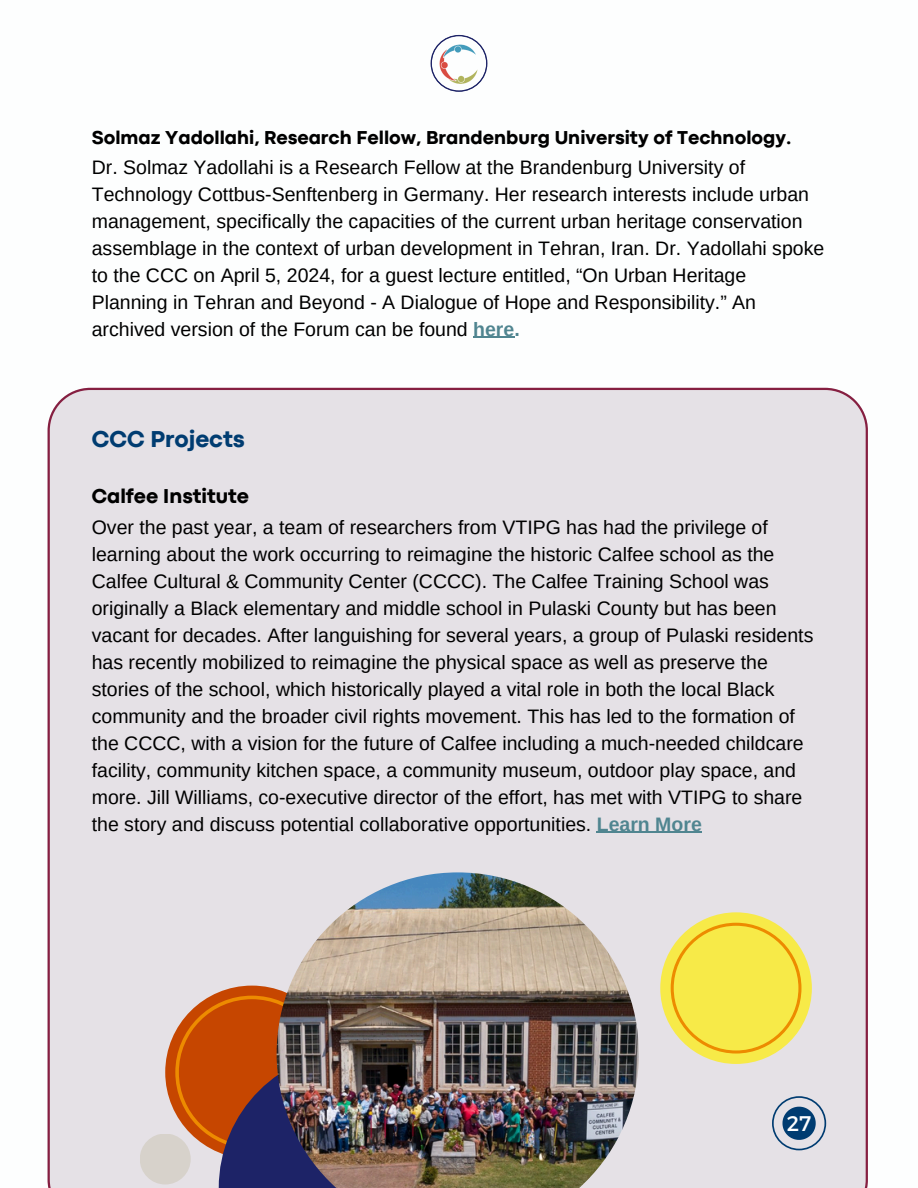
<style>
.page{position:relative;width:918px;height:1188px;background:#fff}
.page>*{position:absolute;margin:0;border:0;box-sizing:border-box;transform-origin:0 0}
.t1{font:800 24px "Codec Pro";color:#003c71}
.t2{font:21.15px "Montserrat";color:#fdfefe}
.t3{font:800 21px "Codec Pro";color:#000}
.t4{font:19.5px/27px "Arimo";color:#000}
.t5{font:800 19.5px "Codec Pro";color:#000}
.s1{font-weight:700;color:#508590}
</style>
<div class="page">
<div style="left:48px;top:388px;width:820px;height:800px;background:#e5e1e6"></div>
<div style="left:660px;top:912px;width:152px;height:152px;background:#f7ea48;border-radius:50%"></div>
<svg style="left:772px;top:1096px;width:54px;height:54px;background:#8ba0b8"></svg>
<div style="left:165px;top:986px;width:174px;height:173px;background:#c64600;border-radius:50%"></div>
<svg style="left:175px;top:996px;width:102px;height:153px"></svg>
<svg style="left:219px;top:1050px;width:58px;height:138px;fill:#1d2367"></svg>
<hr style="left:473px;top:337px;width:41px;height:1px;background:#508590">
<hr style="left:597px;top:832px;width:105px;height:1px;background:#508590">
<svg style="left:671px;top:923px;width:130px;height:130px"></svg>
<div style="left:140px;top:1134px;width:51px;height:51px;background:#d7d2cb;border-radius:50%"></div>
<svg style="left:431px;top:35px;width:56px;height:57px"></svg>
<img style="left:277px;top:872px;width:362px;height:316px">
<p class="t5" style="left:92px;top:131px;width:701px">Solmaz Yadollahi, Research Fellow, Brandenburg University of Technology.</p>
<p class="t4" style="left:92px;top:153px;width:734px">Dr. Solmaz Yadollahi is a Research Fellow at the Brandenburg University of Technology Cottbus-Senftenberg in Germany. Her research interests include urban management, specifically the capacities of the current urban heritage conservation assemblage in the context of urban development in Tehran, Iran. Dr. Yadollahi spoke to the CCC on April 5, 2024, for a guest lecture entitled, “On Urban Heritage Planning in Tehran and Beyond - A Dialogue of Hope and Responsibility.” An archived version of the Forum can be found <span class="s1">here.</span></p>
<p class="t1" style="left:92px;top:430px;width:155px">CCC Projects</p>
<h1 class="t3" style="left:92px;top:489px;width:159px">Calfee Institute</h1>
<p class="t4" style="left:92px;top:513px;width:723px">Over the past year, a team of researchers from VTIPG has had the privilege of learning about the work occurring to reimagine the historic Calfee school as the Calfee Cultural &amp; Community Center (CCCC). The Calfee Training School was originally a Black elementary and middle school in Pulaski County but has been vacant for decades. After languishing for several years, a group of Pulaski residents has recently mobilized to reimagine the physical space as well as preserve the stories of the school, which historically played a vital role in both the local Black community and the broader civil rights movement. This has led to the formation of the CCCC, with a vision for the future of Calfee including a much-needed childcare facility, community kitchen space, a community museum, outdoor play space, and more. Jill Williams, co-executive director of the effort, has met with VTIPG to share the story and discuss potential collaborative opportunities. <span class="s1">Learn More</span></p>
<p class="t2" style="left:787px;top:1109px;width:26px">27</p>
</div>
